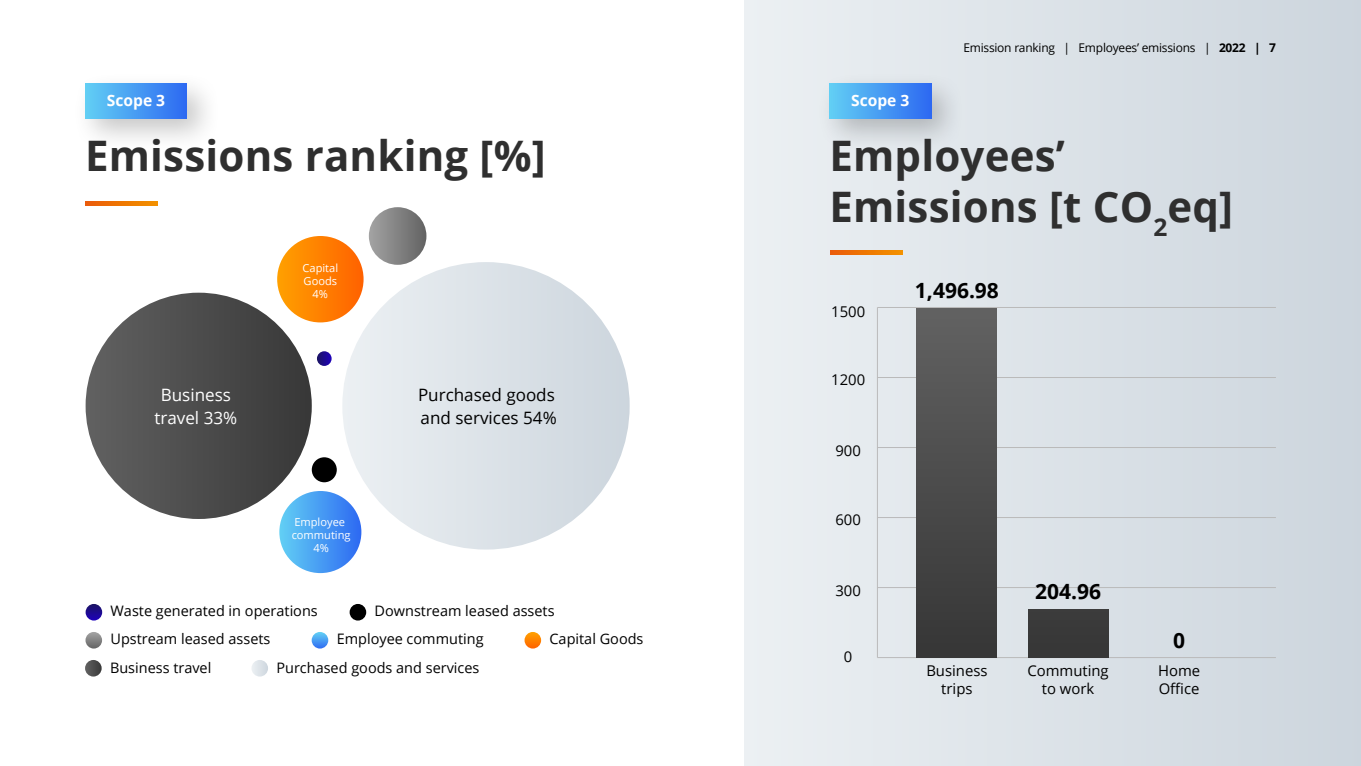
<style>
.page{position:relative;width:1361px;height:766px;background:#fff}
.page>*{position:absolute;margin:0;border:0;box-sizing:border-box;transform-origin:0 0}
.t1{font:700 42px/50.4px "Open Sans";letter-spacing:.005em;color:#2f2f2f}
.t2{font:700 21px "Open Sans";color:#000}
.t3{font:17.1px/23px "Open Sans";color:#000}
.t4{font:17.1px/23px "Open Sans";color:#fff;text-align:center}
.t5{font:700 15.6px "Open Sans";color:#fff}
.t6{font:14.85px/17.9px "Open Sans";color:#000;text-align:center}
.t7{font:14.4px "Open Sans";color:#000}
.t8{font:12px "Open Sans";letter-spacing:-.02em;color:#000}
.t9{font:11.1px/12.8px "Open Sans";color:#fff;text-align:center}
.s1{font-weight:700}
</style>
<div class="page">
<div style="left:744px;top:0;width:617px;height:765px;background:linear-gradient(to right,#ebeff2,#ccd5dd)"></div>
<div style="left:342px;top:262px;width:288px;height:287px;background:linear-gradient(to right,#ecf0f3,#cdd6de);border-radius:144px"></div>
<div style="left:86px;top:292px;width:226px;height:227px;background:linear-gradient(to right,#616161,#3a3a3a);border-radius:113px"></div>
<div style="left:277px;top:236px;width:86px;height:86px;background:linear-gradient(to right,#ffa103,#ff6200);border-radius:43px"></div>
<div style="left:279px;top:491px;width:82px;height:82px;background:linear-gradient(to right,#66d1f4,#2d6bf2);border-radius:41px"></div>
<div style="left:312px;top:457px;width:25px;height:25px;background:#000;border-radius:50%"></div>
<svg style="left:317px;top:351px;width:15px;height:15px"></svg>
<div style="left:369px;top:207px;width:57px;height:58px;background:linear-gradient(to right,#a5a5a5,#646464);border-radius:29px"></div>
<svg style="left:86px;top:603px;width:16px;height:17px"></svg>
<div style="left:350px;top:603px;width:16px;height:17px;background:#000;border-radius:50%"></div>
<svg style="left:85px;top:631px;width:17px;height:17px"></svg>
<svg style="left:312px;top:631px;width:16px;height:17px"></svg>
<svg style="left:524px;top:631px;width:17px;height:17px"></svg>
<svg style="left:85px;top:659px;width:17px;height:17px"></svg>
<svg style="left:251px;top:659px;width:17px;height:17px"></svg>
<svg style="left:86px;top:201px;width:72px;height:4px"></svg>
<svg style="left:830px;top:250px;width:72px;height:4px"></svg>
<div style="left:72px;top:70px;width:149px;height:82px;background:#000;opacity:.23"></div>
<div style="left:85px;top:84px;width:102px;height:34px;background:linear-gradient(to right,#62cff4,#2d6af2)"></div>
<div style="left:816px;top:70px;width:149px;height:82px;background:#000;opacity:.23"></div>
<div style="left:829px;top:84px;width:102px;height:34px;background:linear-gradient(to right,#62cff4,#2e6af2)"></div>
<hr style="left:877px;top:307px;width:1px;height:350px;background:#bababa">
<hr style="left:877px;top:657px;width:399px;height:1px;background:#bababa">
<hr style="left:877px;top:587px;width:399px;height:1px;background:#bababa">
<hr style="left:877px;top:517px;width:399px;height:1px;background:#bababa">
<hr style="left:877px;top:447px;width:399px;height:1px;background:#bababa">
<hr style="left:877px;top:377px;width:399px;height:1px;background:#bababa">
<hr style="left:877px;top:307px;width:399px;height:1px;background:#bababa">
<div style="left:917px;top:308px;width:80px;height:349px;background:linear-gradient(to bottom,#626262,#363636)"></div>
<div style="left:1028px;top:609px;width:80px;height:48px;background:#393939"></div>
<p class="t5" style="left:107px;top:89px;width:60px">Scope 3</p>
<p class="t5" style="left:851px;top:89px;width:60px">Scope 3</p>
<p class="t8" style="left:963px;top:39px;width:314px">Emission ranking | Employees’ emissions | <span class="s1">2022 | 7</span></p>
<h1 class="t1" style="left:85px;top:129px;width:462px">Emissions ranking [%]</h1>
<h1 class="t1" style="left:829px;top:129px;width:405px">Employees’<br>Emissions [t CO<sub>2</sub>eq]</h1>
<p class="t4" style="left:154px;top:382px;width:84px">Business travel 33%</p>
<p class="t9" style="left:302px;top:261px;width:37px">Capital<br>Goods<br>4%</p>
<p class="t9" style="left:292px;top:515px;width:60px">Employee commuting<br>4%</p>
<p class="t3" style="left:418px;top:382px;width:140px">Purchased goods and services 54%</p>
<p class="t7" style="left:111px;top:601px;width:209px">Waste generated in operations</p>
<p class="t7" style="left:375px;top:601px;width:181px">Downstream leased assets</p>
<p class="t7" style="left:110px;top:629px;width:161px">Upstream leased assets</p>
<p class="t7" style="left:337px;top:629px;width:148px">Employee commuting</p>
<p class="t7" style="left:549px;top:629px;width:95px">Capital Goods</p>
<p class="t7" style="left:110px;top:657px;width:103px">Business travel</p>
<p class="t7" style="left:276px;top:657px;width:204px">Purchased goods and services</p>
<p class="t6" style="left:831px;top:302px;width:35px">1500</p>
<p class="t6" style="left:831px;top:370px;width:35px">1200</p>
<p class="t6" style="left:835px;top:441px;width:27px">900</p>
<p class="t6" style="left:835px;top:510px;width:27px">600</p>
<p class="t6" style="left:835px;top:581px;width:27px">300</p>
<p class="t6" style="left:844px;top:646px;width:10px">0</p>
<h2 class="t2" style="left:915px;top:275px;width:86px">1,496.98</h2>
<h2 class="t2" style="left:1035px;top:576px;width:67px">204.96</h2>
<h2 class="t2" style="left:1173px;top:625px;width:13px">0</h2>
<p class="t6" style="left:926px;top:661px;width:63px">Business trips</p>
<p class="t6" style="left:1027px;top:661px;width:83px">Commuting to work</p>
<p class="t6" style="left:1158px;top:661px;width:44px;text-align:left">Home<br>Office</p>
</div>
